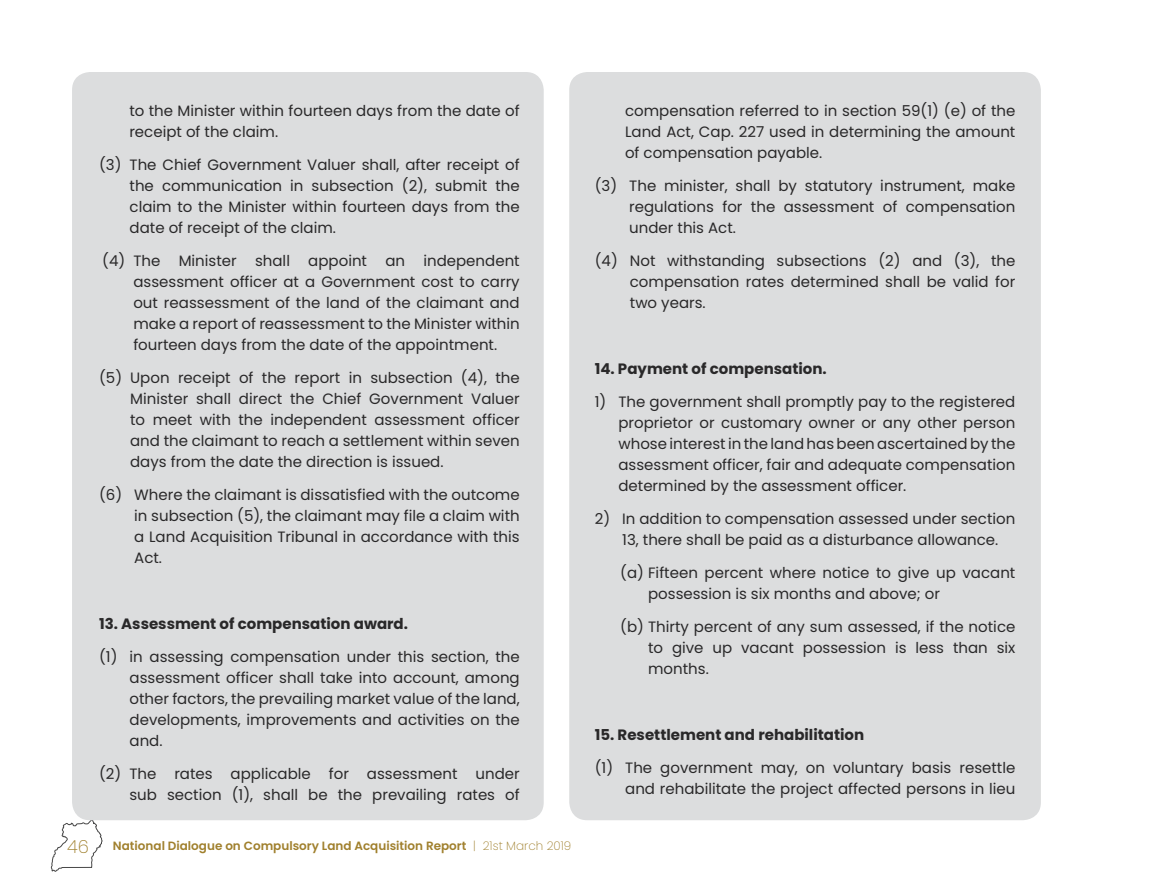
<style>
.page{position:relative;width:1149px;height:893px;background:#fff}
.page>*{position:absolute;margin:0;border:0;box-sizing:border-box;transform-origin:0 0}
.t1{font:200 18px "Poppins";color:#a0802d}
.t2{font:15px/21px "Poppins";color:#292829;text-align:justify}
.t3{font:700 15px "Poppins";color:#292829}
.t4{font:600 12px "Poppins";color:#a0802d}
.s1{font-weight:200}
</style>
<div class="page">
<svg style="left:50px;top:819px;width:53px;height:53px"></svg>
<div style="left:72px;top:72px;width:471px;height:748px;background:#dcddde;border-radius:18px"></div>
<div style="left:569px;top:72px;width:471px;height:748px;background:#dcddde;border-radius:18px"></div>
<p class="t2" style="left:129px;top:100px;width:392px">to the Minister within fourteen days from the date of receipt of the claim.</p>
<p class="t2" style="left:129px;top:154px;width:391px;text-indent:-30px">(3) The Chief Government Valuer shall, after receipt of the communication in subsection (2), submit the claim to the Minister within fourteen days from the date of receipt of the claim.</p>
<p class="t2" style="left:133px;top:250px;width:388px;text-indent:-31px">(4) The Minister shall appoint an independent assessment officer at a Government cost to carry out reassessment of the land of the claimant and make a report of reassessment to the Minister within fourteen days from the date of the appointment.</p>
<p class="t2" style="left:130px;top:367px;width:391px;text-indent:-31px">(5) Upon receipt of the report in subsection (4), the Minister shall direct the Chief Government Valuer to meet with the independent assessment officer and the claimant to reach a settlement within seven days from the date the direction is issued.</p>
<p class="t2" style="left:134px;top:484px;width:387px;text-indent:-35px">(6) Where the claimant is dissatisfied with the outcome in subsection (5), the claimant may file a claim with a Land Acquisition Tribunal in accordance with this Act.</p>
<p class="t3" style="left:99px;top:615px;width:310px">13. Assessment of compensation award.</p>
<p class="t2" style="left:129px;top:646px;width:391px;text-indent:-30px">(1) in assessing compensation under this section, the assessment officer shall take into account, among other factors, the prevailing market value of the land, developments, improvements and activities on the and.</p>
<p class="t2" style="left:99px;top:763px;width:422px;text-align:right">(2) The rates applicable for assessment under sub section (1), shall be the prevailing rates of</p>
<p class="t1" style="left:67px;top:837px;width:23px">46</p>
<p class="t4" style="left:113px;top:839px;width:459px">National Dialogue on Compulsory Land Acquisition Report <span class="s1">| 21st March 2019</span></p>
<p class="t2" style="left:625px;top:100px;width:392px">compensation referred to in section 59(1) (e) of the Land Act, Cap. 227 used in determining the amount of compensation payable.</p>
<p class="t2" style="left:629px;top:175px;width:387px;text-indent:-34px">(3) The minister, shall by statutory instrument, make regulations for the assessment of compensation under this Act.</p>
<p class="t2" style="left:629px;top:250px;width:387px;text-indent:-35px">(4) Not withstanding subsections (2) and (3), the compensation rates determined shall be valid for two years.</p>
<p class="t3" style="left:594px;top:360px;width:233px">14. Payment of compensation.</p>
<p class="t2" style="left:618px;top:391px;width:398px;text-indent:-24px">1) The government shall promptly pay to the registered proprietor or customary owner or any other person whose interest in the land has been ascertained by the assessment officer, fair and adequate compensation determined by the assessment officer.</p>
<p class="t2" style="left:622px;top:508px;width:394px;text-indent:-27px">2) In addition to compensation assessed under section<br>13, there shall be paid as a disturbance allowance.</p>
<p class="t2" style="left:648px;top:562px;width:369px;text-indent:-28px">(a) Fifteen percent where notice to give up vacant possession is six months and above; or</p>
<p class="t2" style="left:648px;top:616px;width:369px;text-indent:-28px">(b) Thirty percent of any sum assessed, if the notice to give up vacant possession is less than six months.</p>
<p class="t3" style="left:594px;top:726px;width:271px">15. Resettlement and rehabilitation</p>
<p class="t2" style="left:594px;top:757px;width:422px;text-align:right">(1) The government may, on voluntary basis resettle and rehabilitate the project affected persons in lieu</p>
</div>
